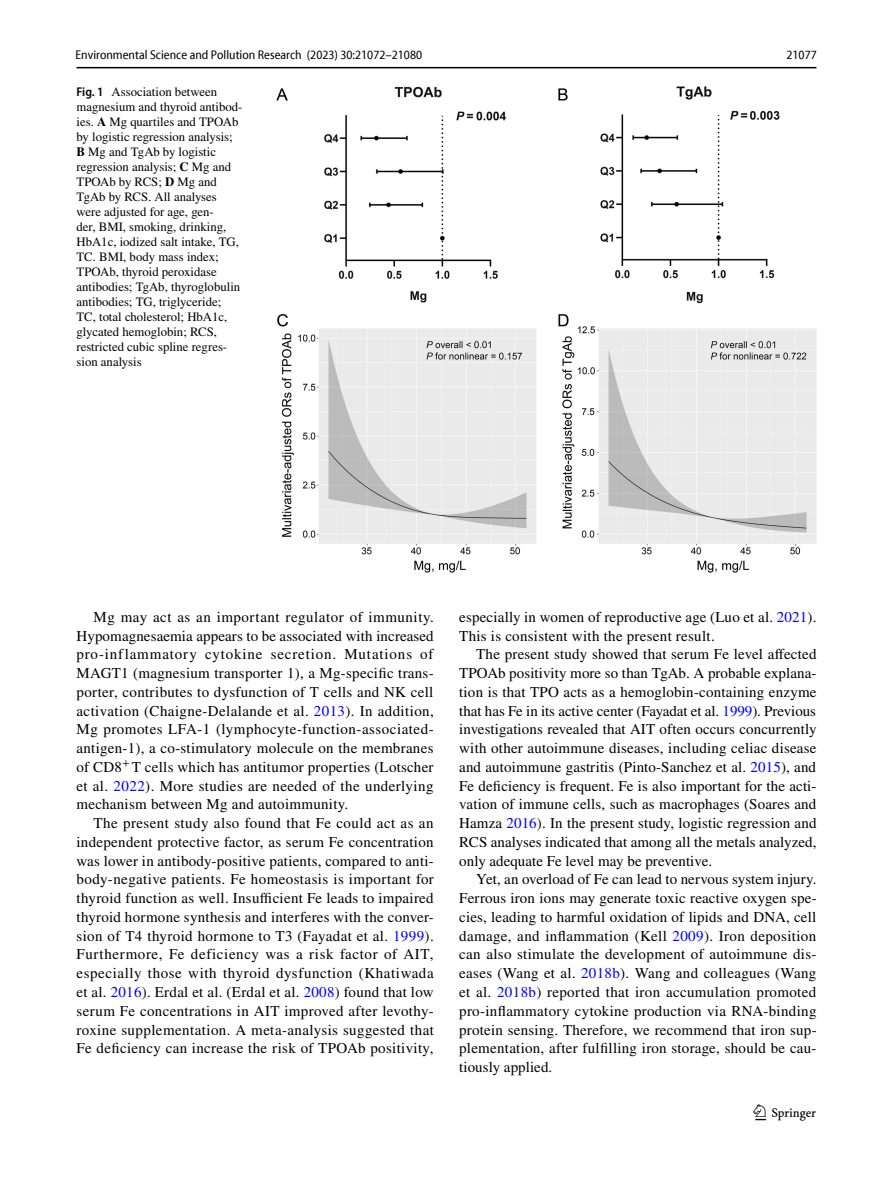
<style>
.page{position:relative;width:893px;height:1187px;background:#fff}
.page>*{position:absolute;margin:0;border:0;box-sizing:border-box;transform-origin:0 0}
.t1{font:22.5px "Springnew Regular 3";color:#000}
.t2{font:15px/18.8px "STIX";letter-spacing:.015em;color:#000;text-align:justify}
.t3{font:12.75px/15px "STIX";color:#000}
.t4{font:semi-condensed 12.75px "Myriad Pro Unic";color:#000}
.s1{font-family:"Myriad Pro";font-weight:600;font-stretch:semi-condensed}
.s2{font-weight:700}
.s3{color:#00f}
</style>
<div class="page">
<hr style="left:77px;top:67px;width:739px;height:1px;background:#000">
<img style="left:276px;top:87px;width:540px;height:486px">
<p class="t4" style="left:76px;top:50px;width:348px">Environmental Science and Pollution Research (2023) 30:21072–21080</p>
<p class="t4" style="left:786px;top:50px;width:32px">21077</p>
<p class="t3" style="left:77px;top:85px;width:167px"><span class="s1">Fig. 1</span> Association between magnesium and thyroid antibod&shy;ies. <span class="s2">A</span> Mg quartiles and TPOAb by logistic regression analysis;<br><span class="s2">B</span> Mg and TgAb by logistic regression analysis; <span class="s2">C</span> Mg and<br>TPOAb by RCS; <span class="s2">D</span> Mg and<br>TgAb by RCS. All analyses were adjusted for age, gen-<br>der, BMI, smoking, drinking,<br>HbA1c, iodized salt intake, TG,<br>TC. BMI, body mass index;<br>TPOAb, thyroid peroxidase antibodies; TgAb, thyroglobulin antibodies; TG, triglyceride;<br>TC, total cholesterol; HbA1c, glycated hemoglobin; RCS, restricted cubic spline regres&shy;sion analysis</p>
<p class="t2" style="left:77px;top:608px;width:359px;text-indent:17px">Mg may act as an important regulator of immunity.<br>Hypomagnesaemia appears to be associated with increased pro-inflammatory cytokine secretion. Mutations of MAGT1 (magnesium transporter 1), a Mg-specific trans&shy;porter, contributes to dysfunction of T cells and NK cell activation (Chaigne-Delalande et al. <span class="s3">2013</span>). In addition, Mg promotes LFA-1 (lymphocyte-function-associated&shy;antigen-1), a co-stimulatory molecule on the membranes of CD8<sup>+</sup> T cells which has antitumor properties (Lotscher et al. <span class="s3">2022</span>). More studies are needed of the underlying mechanism between Mg and autoimmunity.</p>
<p class="t2" style="left:77px;top:814px;width:359px;text-indent:17px">The present study also found that Fe could act as an independent protective factor, as serum Fe concentration was lower in antibody-positive patients, compared to anti&shy;body-negative patients. Fe homeostasis is important for thyroid function as well. Insufficient Fe leads to impaired thyroid hormone synthesis and interferes with the conver&shy;sion of T4 thyroid hormone to T3 (Fayadat et al. <span class="s3">1999</span>).<br>Furthermore, Fe deficiency was a risk factor of AIT, especially those with thyroid dysfunction (Khatiwada et al. <span class="s3">2016</span>). Erdal et al. (Erdal et al. <span class="s3">2008</span>) found that low serum Fe concentrations in AIT improved after levothy&shy;roxine supplementation. A meta-analysis suggested that Fe deficiency can increase the risk of TPOAb positivity,</p>
<p class="t2" style="left:459px;top:608px;width:359px">especially in women of reproductive age (Luo et al. <span class="s3">2021</span>).<br>This is consistent with the present result.</p>
<p class="t2" style="left:459px;top:646px;width:359px;text-indent:17px">The present study showed that serum Fe level affected TPOAb positivity more so than TgAb. A probable explana&shy;tion is that TPO acts as a hemoglobin-containing enzyme that has Fe in its active center (Fayadat et al. <span class="s3">1999</span>). Previous investigations revealed that AIT often occurs concurrently with other autoimmune diseases, including celiac disease and autoimmune gastritis (Pinto-Sanchez et al. <span class="s3">2015</span>), and Fe deficiency is frequent. Fe is also important for the acti&shy;vation of immune cells, such as macrophages (Soares and Hamza <span class="s3">2016</span>). In the present study, logistic regression and RCS analyses indicated that among all the metals analyzed, only adequate Fe level may be preventive.</p>
<p class="t2" style="left:459px;top:871px;width:359px;text-indent:17px">Yet, an overload of Fe can lead to nervous system injury.<br>Ferrous iron ions may generate toxic reactive oxygen spe&shy;cies, leading to harmful oxidation of lipids and DNA, cell damage, and inflammation (Kell <span class="s3">2009</span>). Iron deposition can also stimulate the development of autoimmune dis&shy;eases (Wang et al. <span class="s3">2018b</span>). Wang and colleagues (Wang et al. <span class="s3">2018b</span>) reported that iron accumulation promoted pro-inflammatory cytokine production via RNA-binding protein sensing. Therefore, we recommend that iron sup&shy;plementation, after fulfilling iron storage, should be cau&shy;tiously applied.</p>
<h1 class="t1" style="left:755px;top:1104px;width:62px">1 3</h1>
</div>
